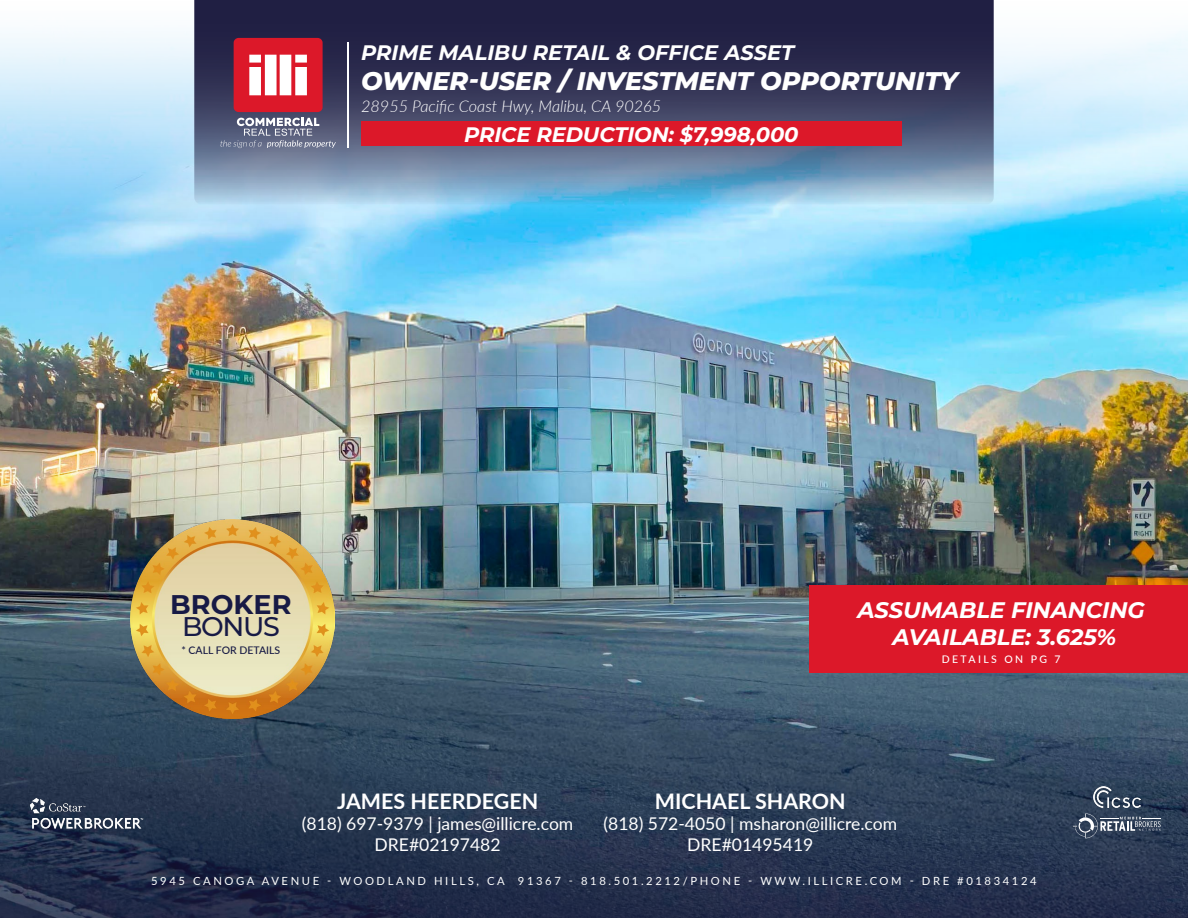
<style>
.page{position:relative;width:1188px;height:918px;background:#fff}
.page>*{position:absolute;margin:0;border:0;box-sizing:border-box;transform-origin:0 0}
.t1{font:700 27px "Montserrat";color:#171a45}
.t2{font:500 27px "Montserrat";letter-spacing:-.05em;color:#171a45}
.t3{font:italic 800 25.5px "Montserrat";color:#fff}
.t4{font:italic 700 22.5px/27px "Montserrat";letter-spacing:-.005em;color:#fff;text-align:center}
.t5{font:700 21.45px "Lato";color:#fff}
.t6{font:italic 700 21px "Montserrat";color:#fff}
.t7{font:17.55px/21px "Lato";color:#fff;text-align:center}
.t8{font:italic 300 16.2px "Lato";color:#fff}
.t9{font:11.25px "Lato";letter-spacing:.23em;color:#fff}
.t10{font:500 10.5px "Lato";color:#171a45}
.t11{font:500 10.5px "Lato";letter-spacing:.23em;color:#fff}
</style>
<div class="page">
<img style="left:1px;top:310px;width:1187px;height:116px">
<img style="left:1px;top:426px;width:1187px;height:492px">
<img style="left:28px;top:796px;width:116px;height:32px">
<svg style="left:1073px;top:813px;width:88px;height:25px;background:#526074"></svg>
<img style="left:1093px;top:787px;width:47px;height:21px">
<svg style="left:0;top:31px;width:1188px;height:279px;background:#94dbf8"></svg>
<svg style="left:194px;top:0;width:800px;height:204px;background:#475273"></svg>
<svg style="left:234px;top:38px;width:89px;height:74px"></svg>
<svg style="left:220px;top:118px;width:116px;height:30px;background:#797e96"></svg>
<hr style="left:348px;top:43px;width:1px;height:105px;background:#fff">
<img style="left:130px;top:520px;width:204px;height:199px">
<div style="left:810px;top:586px;width:378px;height:87px;background:#dc1829"></div>
<div style="left:361px;top:121px;width:540px;height:25px;background:#dc1829"></div>
<p class="t6" style="left:361px;top:38px;width:435px">PRIME MALIBU RETAIL &amp; OFFICE ASSET</p>
<p class="t8" style="left:361px;top:95px;width:302px">28955 Pacific Coast Hwy, Malibu, CA 90265</p>
<h2 class="t3" style="left:361px;top:62px;width:598px">OWNER-USER / INVESTMENT OPPORTUNITY</h2>
<p class="t6" style="left:464px;top:119px;width:336px">PRICE REDUCTION: $7,998,000</p>
<h1 class="t1" style="left:170px;top:585px;width:123px">BROKER</h1>
<h1 class="t2" style="left:182px;top:608px;width:99px">BONUS</h1>
<p class="t10" style="left:182px;top:643px;width:100px">* CALL FOR DETAILS</p>
<p class="t4" style="left:858px;top:595px;width:289px">ASSUMABLE FINANCING<br>AVAILABLE: 3.625%</p>
<p class="t11" style="left:942px;top:651px;width:121px">DETAILS ON PG 7</p>
<p class="t5" style="left:337px;top:785px;width:203px">JAM ES H EERDEGEN</p>
<p class="t7" style="left:302px;top:813px;width:273px">(818) 697-9379 | james@illicre.com<br>DRE#02197482</p>
<p class="t5" style="left:655px;top:785px;width:192px">MICHAEL SHARON</p>
<p class="t7" style="left:604px;top:813px;width:295px">(818) 572-4050 | msharon@illicre.com<br>DRE#01495419</p>
<p class="t9" style="left:151px;top:873px;width:887px">5945 CANOGA AVENUE - WOODLAND HILLS, CA 91367 - 818.501.2212/PHONE - WWW.ILLICRE.COM - DRE #01834124</p>
</div>
